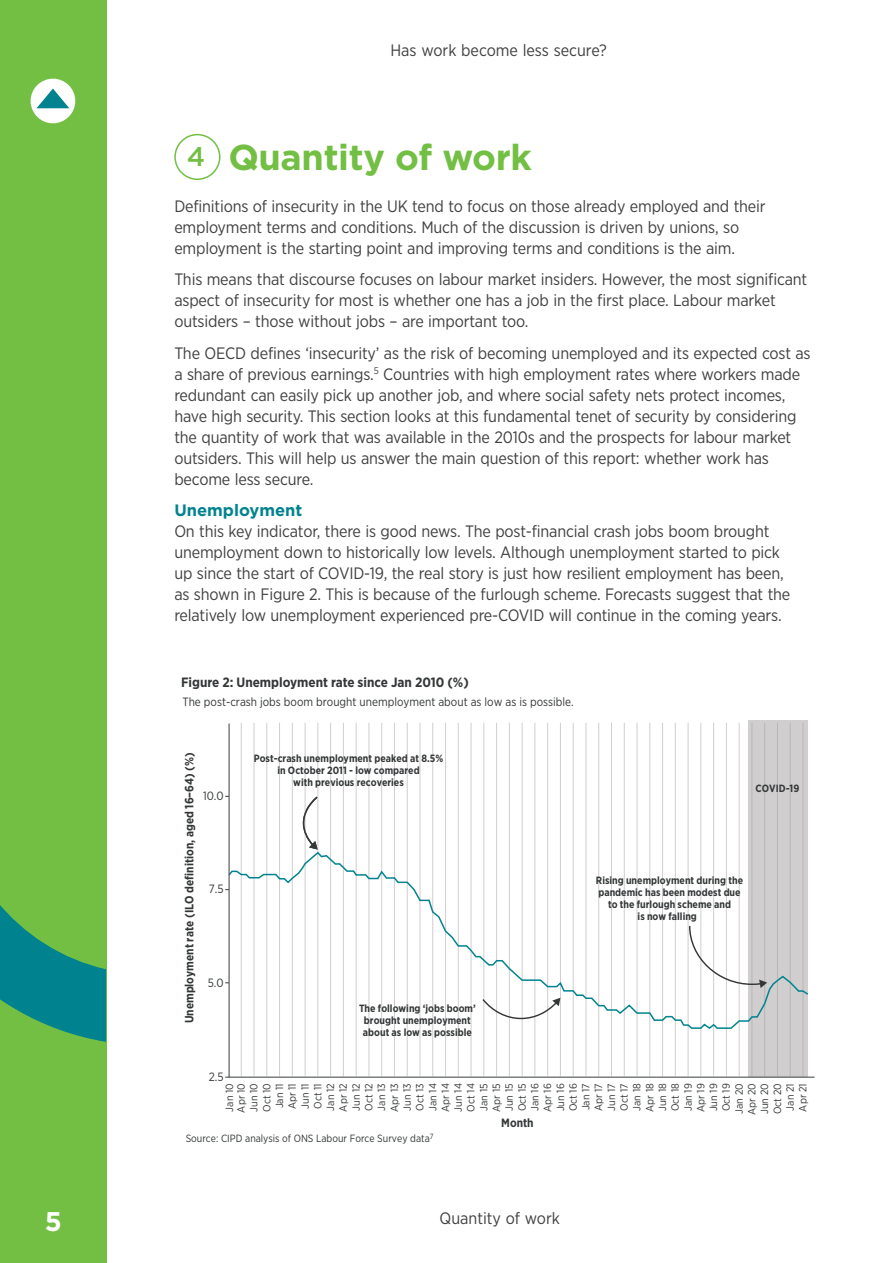
<style>
.page{position:relative;width:893px;height:1263px;background:#fff}
.page>*{position:absolute;margin:0;border:0;box-sizing:border-box;transform-origin:0 0}
.HEAD{font:700 36px "Gotham";letter-spacing:-.01em;color:#72bf44}
.t1{font:700 27px "Gotham";color:#fff}
.t2{font:500 27px "Gotham";color:#72bf44}
.B_body{font:16.5px/21px "Gotham Narrow";letter-spacing:-.01em;color:#414042}
.Subhead_1{font:700 16.5px "Gotham";color:#00838e}
.t3{font:700 13.5px "Gotham Narrow";color:#343738}
.t4{font:12px "Gotham Narrow";color:#343738}
.t5{font:700 12px "Gotham Narrow";color:#343738}
.t6{font:10.5px/12.8px "Gotham Narrow";color:#343738;text-align:center}
.t7{font:700 10.5px/12px "Gotham Narrow";color:#343738;text-align:center}
</style>
<div class="page">
<div style="left:0;top:0;width:106px;height:1263px;background:#72bf44"></div>
<svg style="left:0;top:905px;width:106px;height:137px"></svg>
<div style="left:31px;top:79px;width:44px;height:44px;background:#fff;border-radius:50%"></div>
<svg style="left:37px;top:89px;width:32px;height:19px"></svg>
<div style="left:174px;top:134px;width:46px;height:46px;border:2px solid #72bf44;border-radius:50%"></div>
<svg style="left:228px;top:722px;width:587px;height:356px"></svg>
<h2 class="t1" style="left:45px;top:1204px;width:19px">5</h2>
<p class="B_body" style="left:390px;top:39px;width:218px">Has work become less secure?</p>
<p class="t2" style="left:187px;top:139px;width:20px">4</p>
<p class="HEAD" style="left:228px;top:133px;width:305px">Quantity of work</p>
<p class="B_body" style="left:174px;top:195px;width:593px">Definitions of insecurity in the UK tend to focus on those already employed and their employment terms and conditions. Much of the discussion is driven by unions, so employment is the starting point and improving terms and conditions is the aim.</p>
<p class="B_body" style="left:174px;top:268px;width:634px">This means that discourse focuses on labour market insiders. However, the most significant aspect of insecurity for most is whether one has a job in the first place. Labour market outsiders – those without jobs – are important too.</p>
<p class="B_body" style="left:174px;top:342px;width:638px">The OECD defines ‘insecurity’ as the risk of becoming unemployed and its expected cost as a share of previous earnings.<sup>5</sup> Countries with high employment rates where workers made redundant can easily pick up another job, and where social safety nets protect incomes, have high security. This section looks at this fundamental tenet of security by considering the quantity of work that was available in the 2010s and the prospects for labour market outsiders. This will help us answer the main question of this report: whether work has become less secure.</p>
<h2 class="Subhead_1" style="left:174px;top:499px;width:129px">Unemployment</h2>
<p class="B_body" style="left:174px;top:520px;width:618px">On this key indicator, there is good news. The post-financial crash jobs boom brought unemployment down to historically low levels. Although unemployment started to pick up since the start of COVID-19, the real story is just how resilient employment has been, as shown in Figure 2. This is because of the furlough scheme. Forecasts suggest that the relatively low unemployment experienced pre-COVID will continue in the coming years.</p>
<p class="t3" style="left:181px;top:673px;width:289px">Figure 2: Unemployment rate since Jan 2010 (%)</p>
<p class="t4" style="left:182px;top:695px;width:393px">The post-crash jobs boom brought unemployment about as low as is possible.</p>
<p class="t5" style="left:181px;top:1023px;width:273px;rotate:-90deg">Unemployment rate (ILO definition, aged 16–64) (%)</p>
<p class="t4" style="left:203px;top:788px;width:22px">10.0</p>
<p class="t4" style="left:209px;top:882px;width:16px">7.5</p>
<p class="t4" style="left:208px;top:975px;width:17px">5.0</p>
<p class="t4" style="left:209px;top:1069px;width:16px">2.5</p>
<p class="t7" style="left:254px;top:753px;width:191px">Post-crash unemployment peaked at 8.5% in October 2011 - low compared<br>with previous recoveries</p>
<p class="t7" style="left:359px;top:1002px;width:118px">The following ‘jobs boom’ brought unemployment about as low as possible</p>
<p class="t7" style="left:756px;top:782px;width:45px">COVID-19</p>
<p class="t7" style="left:596px;top:874px;width:149px">Rising unemployment during the pandemic has been modest due to the furlough scheme and<br>is now falling</p>
<p class="t6" style="left:235px;top:1115px;width:33px;rotate:-90deg">Apr 10<br>Jun 10<br>Oct 10<br>Jan 11<br>Apr 11<br>Jun 11<br>Oct 11<br>Jan 12<br>Apr 12<br>Jun 12<br>Oct 12<br>Jan 13<br>Apr 13<br>Jun 13<br>Oct 13<br>Jan 14<br>Apr 14<br>Jun 14<br>Oct 14<br>Jan 15<br>Apr 15<br>Jun 15<br>Oct 15<br>Jan 16<br>Apr 16<br>Jun 16<br>Oct 16<br>Jan 17<br>Apr 17<br>Jun 17<br>Oct 17<br>Jan 18<br>Apr 18<br>Jun 18<br>Oct 18<br>Jan 19<br>Apr 19<br>Jun 19<br>Oct 19<br>Jan 20<br>Apr 20<br>Jun 20<br>Oct 20<br>Jan 21<br>Apr 21</p>
<p class="t5" style="left:501px;top:1115px;width:34px">Month</p>
<p class="t6" style="left:223px;top:1111px;width:30px;rotate:-90deg">Jan 10</p>
<p class="t6" style="left:186px;top:1131px;width:249px">Source: CIPD analysis of ONS Labour Force Survey data<sup>7</sup></p>
<p class="B_body" style="left:440px;top:1207px;width:122px">Quantity of work</p>
</div>
